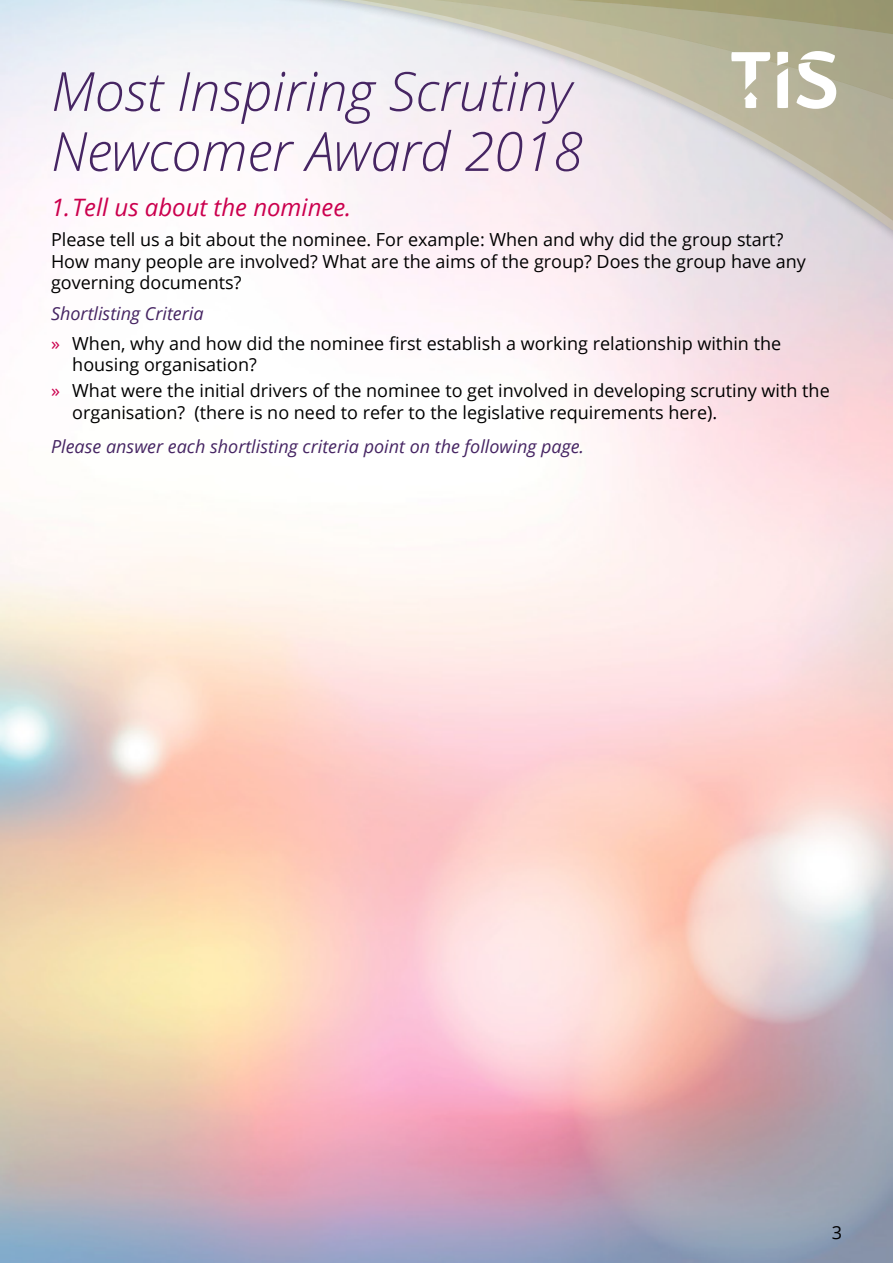
<style>
.page{position:relative;width:893px;height:1263px;background:#fff}
.page>*{position:absolute;margin:0;border:0;box-sizing:border-box;transform-origin:0 0}
.t1{font:italic 300 54px/60px "Open Sans";color:#462563}
.t2{font:italic 24px "Open Sans";color:#cb004e}
.t3{font:18px/21.6px "Open Sans";color:#000}
.t4{font:italic 18px "Open Sans";color:#462563}
.s1{font-style:italic;color:#462563}
.s2{color:#cb004e}
</style>
<div class="page">
<div style="left:225px;top:0;width:668px;height:250px;background:#000;opacity:.6"></div>
<svg style="left:234px;top:0;width:659px;height:240px;fill:#fbf2f7"></svg>
<svg style="left:255px;top:103px;width:638px;height:127px"></svg>
<svg style="left:254px;top:36px;width:639px;height:67px"></svg>
<svg style="left:254px;top:0;width:639px;height:36px;background:#c0bfa9"></svg>
<svg style="left:777px;top:52px;width:11px;height:56px"></svg>
<svg style="left:796px;top:51px;width:40px;height:58px"></svg>
<svg style="left:731px;top:52px;width:39px;height:56px"></svg>
<h1 class="t1" style="left:51px;top:59px;width:534px">Most Inspiring Scrutiny<br>Newcomer Award 2018</h1>
<h2 class="t2" style="left:51px;top:191px;width:302px">1.Tell us about the nominee.</h2>
<p class="t3" style="left:51px;top:228px;width:756px">Please tell us a bit about the nominee. For example: When and why did the group start?<br>How many people are involved? What are the aims of the group? Does the group have any governing documents?</p>
<p class="t3" style="left:51px;top:297px;width:732px;line-height:30.2px"><span class="s1">Shortlisting Criteria<br></span><span class="s2">»</span> When, why and how did the nominee first establish a working relationship within the</p>
<p class="t3" style="left:51px;top:351px;width:780px;line-height:25.8px;text-indent:21px">housing organisation?<br><span class="s2">»</span> What were the initial drivers of the nominee to get involved in developing scrutiny with the</p>
<p class="t3" style="left:72px;top:401px;width:646px">organisation? (there is no need to refer to the legislative requirements here).</p>
<p class="t4" style="left:51px;top:434px;width:535px">Please answer each shortlisting criteria point on the following page.</p>
<p class="t3" style="left:832px;top:1221px;width:12px">3</p>
</div>
